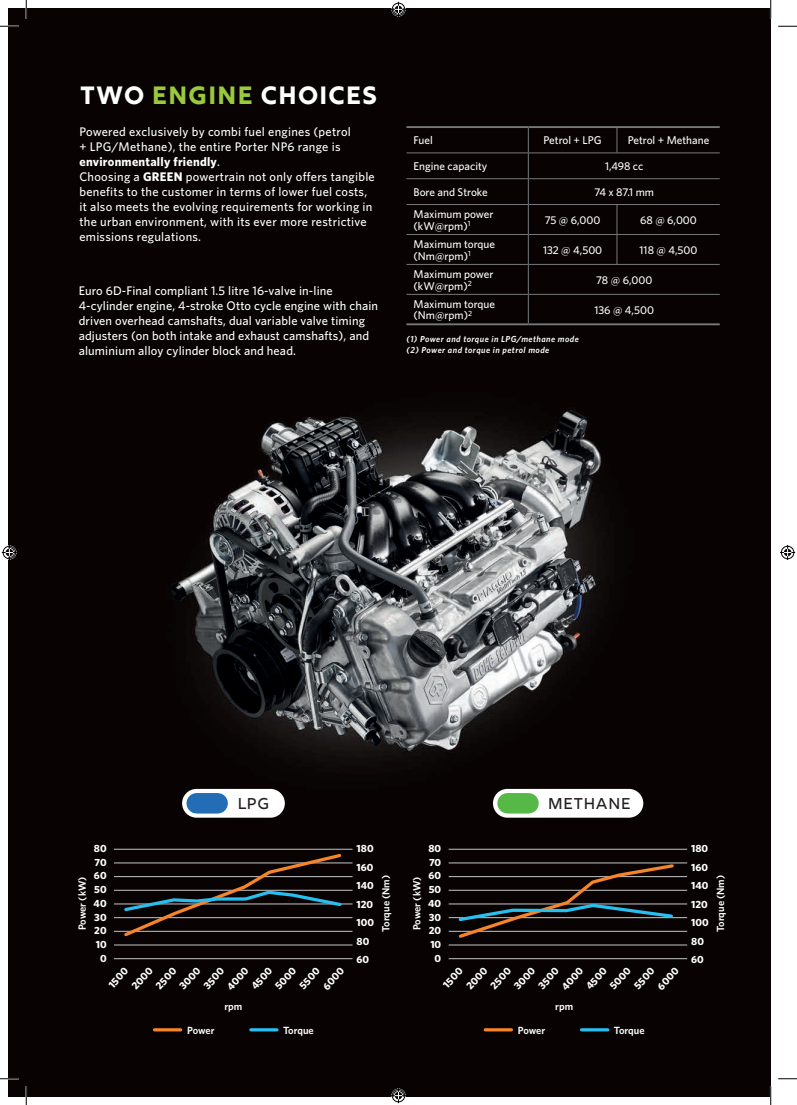
<style>
.page{position:relative;width:797px;height:1105px;background:#fff}
.page>*{position:absolute;margin:0;border:0;box-sizing:border-box;transform-origin:0 0}
.t1{font:25px "Rig Bold Face";color:#fff}
.t2{font:15.62px "Rig Medium Face";color:#231f20}
.t3{font:500 12.5px/15px "Whitney";letter-spacing:.01em;color:#fff}
.t4{font:500 11.25px/11.2px "Whitney";color:#fff}
.t5{font:700 10.38px/13.6px "Whitney";color:#fff;text-align:right}
.t6{font:600 10.38px "Whitney";color:#fff}
.t7{font:italic 600 8.75px/10.5px "Whitney";letter-spacing:.05em;color:#fff}
.s1{color:#99ca3b}
.s2{font-weight:700}
</style>
<div class="page">
<img style="left:9px;top:9px;width:761px;height:1087px">
<svg style="left:182px;top:789px;width:103px;height:29px"></svg>
<div style="left:197px;top:793px;width:21px;height:20px;background:#226db6"></div>
<hr style="left:114px;top:958px;width:238px;height:1px;background:#bcbdc0">
<hr style="left:114px;top:944px;width:238px;height:1px;background:#bcbdc0">
<hr style="left:114px;top:931px;width:238px;height:1px;background:#bcbdc0">
<hr style="left:114px;top:917px;width:238px;height:1px;background:#bcbdc0">
<hr style="left:114px;top:903px;width:238px;height:1px;background:#bcbdc0">
<hr style="left:114px;top:890px;width:238px;height:1px;background:#bcbdc0">
<hr style="left:114px;top:876px;width:238px;height:1px;background:#bcbdc0">
<hr style="left:114px;top:862px;width:238px;height:1px;background:#bcbdc0">
<hr style="left:114px;top:849px;width:238px;height:1px;background:#bcbdc0">
<svg style="left:122px;top:852px;width:222px;height:87px;background:#1e1b19"></svg>
<hr style="left:154px;top:1028px;width:27px;height:3px;background:#f5842a">
<hr style="left:251px;top:1028px;width:26px;height:3px;background:#26bff0">
<hr style="left:485px;top:1028px;width:26px;height:3px;background:#f5842a">
<hr style="left:581px;top:1028px;width:26px;height:3px;background:#26bff0">
<hr style="left:448px;top:958px;width:239px;height:1px;background:#bcbdc0">
<hr style="left:448px;top:944px;width:239px;height:1px;background:#bcbdc0">
<hr style="left:448px;top:931px;width:239px;height:1px;background:#bcbdc0">
<hr style="left:448px;top:917px;width:239px;height:1px;background:#bcbdc0">
<hr style="left:448px;top:903px;width:239px;height:1px;background:#bcbdc0">
<hr style="left:448px;top:890px;width:239px;height:1px;background:#bcbdc0">
<hr style="left:448px;top:876px;width:239px;height:1px;background:#bcbdc0">
<hr style="left:448px;top:862px;width:239px;height:1px;background:#bcbdc0">
<hr style="left:448px;top:849px;width:239px;height:1px;background:#bcbdc0">
<svg style="left:456px;top:862px;width:220px;height:78px;background:#201e1b"></svg>
<svg style="left:616px;top:128px;width:1px;height:25px"></svg>
<hr style="left:406px;top:153px;width:122px;height:1px;background:#76787b">
<hr style="left:528px;top:153px;width:89px;height:1px;background:#76787b">
<hr style="left:617px;top:153px;width:102px;height:1px;background:#76787b">
<hr style="left:406px;top:178px;width:122px;height:1px;background:#76787b">
<hr style="left:528px;top:178px;width:89px;height:1px;background:#76787b">
<hr style="left:617px;top:178px;width:102px;height:1px;background:#76787b">
<hr style="left:406px;top:204px;width:122px;height:1px;background:#76787b">
<hr style="left:528px;top:204px;width:89px;height:1px;background:#76787b">
<hr style="left:617px;top:204px;width:102px;height:1px;background:#76787b">
<hr style="left:406px;top:234px;width:122px;height:1px;background:#76787b">
<hr style="left:528px;top:234px;width:89px;height:1px;background:#76787b">
<hr style="left:617px;top:234px;width:102px;height:1px;background:#76787b">
<svg style="left:616px;top:205px;width:1px;height:59px"></svg>
<hr style="left:406px;top:264px;width:122px;height:1px;background:#76787b">
<hr style="left:528px;top:264px;width:89px;height:1px;background:#76787b">
<hr style="left:617px;top:264px;width:102px;height:1px;background:#76787b">
<hr style="left:406px;top:294px;width:122px;height:1px;background:#76787b">
<hr style="left:528px;top:294px;width:89px;height:1px;background:#76787b">
<svg style="left:528px;top:128px;width:1px;height:195px"></svg>
<hr style="left:617px;top:294px;width:102px;height:1px;background:#76787b">
<hr style="left:406px;top:323px;width:122px;height:2px;background:#76787b">
<hr style="left:528px;top:323px;width:89px;height:2px;background:#76787b">
<hr style="left:617px;top:323px;width:102px;height:2px;background:#76787b">
<hr style="left:406px;top:126px;width:122px;height:2px;background:#76787b">
<hr style="left:528px;top:126px;width:89px;height:2px;background:#76787b">
<hr style="left:617px;top:126px;width:102px;height:2px;background:#76787b">
<div style="left:493px;top:789px;width:150px;height:29px;background:#fff;border-radius:14px"></div>
<div style="left:507px;top:793px;width:21px;height:20px;background:#56b947"></div>
<svg style="left:0;top:25px;width:19px;height:2px"></svg>
<svg style="left:778px;top:25px;width:19px;height:2px"></svg>
<svg style="left:0;top:1078px;width:19px;height:1px"></svg>
<svg style="left:778px;top:1078px;width:19px;height:1px"></svg>
<svg style="left:25px;top:0;width:2px;height:19px"></svg>
<svg style="left:25px;top:1086px;width:2px;height:19px"></svg>
<svg style="left:770px;top:0;width:1px;height:19px"></svg>
<svg style="left:770px;top:1086px;width:1px;height:19px"></svg>
<svg style="left:391px;top:2px;width:15px;height:15px"></svg>
<svg style="left:391px;top:1088px;width:15px;height:15px"></svg>
<svg style="left:2px;top:545px;width:15px;height:15px"></svg>
<svg style="left:780px;top:545px;width:15px;height:15px"></svg>
<h1 class="t1" style="left:79px;top:79px;width:299px">TWO <span class="s1">ENGINE</span> CHOICES</h1>
<p class="t3" style="left:79px;top:124px;width:297px">Powered exclusively by combi fuel engines (petrol<br>+ LPG/Methane), the entire Porter NP6 range is <span class="s2">environmentally friendly</span>.<br>Choosing a <span class="s2">GREEN</span> powertrain not only offers tangible benefits to the customer in terms of lower fuel costs, it also meets the evolving requirements for working in the urban environment, with its ever more restrictive emissions regulations.</p>
<p class="t3" style="left:79px;top:283px;width:301px">Euro 6D-Final compliant 1.5 litre 16-valve in-line 4-cylinder engine, 4-stroke Otto cycle engine with chain driven overhead camshafts, dual variable valve timing adjusters (on both intake and exhaust camshafts), and aluminium alloy cylinder block and head.</p>
<p class="t4" style="left:413px;top:135px;width:21px">Fuel</p>
<p class="t4" style="left:543px;top:135px;width:60px">Petrol + LPG</p>
<p class="t4" style="left:627px;top:135px;width:83px">Petrol + Methane</p>
<p class="t4" style="left:413px;top:161px;width:75px">Engine capacity</p>
<p class="t4" style="left:605px;top:161px;width:40px">1,498 cc</p>
<p class="t4" style="left:413px;top:186px;width:76px">Bore and Stroke</p>
<p class="t4" style="left:594px;top:186px;width:61px">74 x 87.1 mm</p>
<p class="t4" style="left:413px;top:209px;width:81px">Maximum power (kW@rpm)<sup>1</sup></p>
<p class="t4" style="left:545px;top:214px;width:57px">75 @ 6,000</p>
<p class="t4" style="left:640px;top:214px;width:58px">68 @ 6,000</p>
<p class="t4" style="left:413px;top:239px;width:83px">Maximum torque (Nm@rpm)<sup>1</sup></p>
<p class="t4" style="left:543px;top:244px;width:61px">132 @ 4,500</p>
<p class="t4" style="left:639px;top:244px;width:59px">118 @ 4,500</p>
<p class="t4" style="left:413px;top:269px;width:81px">Maximum power (kW@rpm)<sup>2</sup></p>
<p class="t4" style="left:596px;top:274px;width:58px">78 @ 6,000</p>
<p class="t4" style="left:413px;top:298px;width:83px">Maximum torque (Nm@rpm)<sup>2</sup></p>
<p class="t4" style="left:594px;top:304px;width:61px">136 @ 4,500</p>
<p class="t7" style="left:406px;top:334px;width:174px">(1) Power and torque in LPG/methane mode (2) Power and torque in petrol mode</p>
<p class="t2" style="left:237px;top:794px;width:34px">LPG</p>
<p class="t2" style="left:548px;top:794px;width:85px">METHANE</p>
<p class="t5" style="left:94px;top:841px;width:14px">80<br>70<br>60<br>50<br>40<br>30<br>20<br>10<br>0</p>
<p class="t5" style="left:356px;top:839px;width:19px;line-height:18.5px;text-align:left">180<br>160<br>140<br>120<br>100<br>80<br>60</p>
<p class="t6" style="left:75px;top:930px;width:55px;rotate:-90deg">Power (kW)</p>
<p class="t6" style="left:379px;top:932px;width:59px;rotate:-90deg">Torque (Nm)</p>
<p class="t5" style="left:428px;top:841px;width:14px">80<br>70<br>60<br>50<br>40<br>30<br>20<br>10<br>0</p>
<p class="t5" style="left:691px;top:839px;width:19px;line-height:18.5px;text-align:left">180<br>160<br>140<br>120<br>100<br>80<br>60</p>
<p class="t6" style="left:410px;top:930px;width:55px;rotate:-90deg">Power (kW)</p>
<p class="t6" style="left:713px;top:932px;width:59px;rotate:-90deg">Torque (Nm)</p>
<p class="t5" style="left:105px;top:981px;width:25px;rotate:-47deg">1500</p>
<p class="t5" style="left:128px;top:983px;width:27px;rotate:-47deg">2000</p>
<p class="t5" style="left:152px;top:982px;width:26px;rotate:-47deg">2500</p>
<p class="t5" style="left:176px;top:983px;width:27px;rotate:-47deg">3000</p>
<p class="t5" style="left:200px;top:982px;width:26px;rotate:-47deg">3500</p>
<p class="t5" style="left:224px;top:983px;width:28px;rotate:-47deg">4000</p>
<p class="t5" style="left:248px;top:983px;width:27px;rotate:-47deg">4500</p>
<p class="t5" style="left:272px;top:983px;width:27px;rotate:-47deg">5000</p>
<p class="t5" style="left:296px;top:982px;width:26px;rotate:-47deg">5500</p>
<p class="t5" style="left:319px;top:983px;width:27px;rotate:-47deg">6000</p>
<p class="t5" style="left:440px;top:981px;width:25px;rotate:-47deg">1500</p>
<p class="t5" style="left:463px;top:983px;width:27px;rotate:-47deg">2000</p>
<p class="t5" style="left:487px;top:982px;width:26px;rotate:-47deg">2500</p>
<p class="t5" style="left:511px;top:983px;width:27px;rotate:-47deg">3000</p>
<p class="t5" style="left:535px;top:982px;width:26px;rotate:-47deg">3500</p>
<p class="t5" style="left:558px;top:983px;width:28px;rotate:-47deg">4000</p>
<p class="t5" style="left:582px;top:983px;width:27px;rotate:-47deg">4500</p>
<p class="t5" style="left:606px;top:983px;width:27px;rotate:-47deg">5000</p>
<p class="t5" style="left:630px;top:982px;width:26px;rotate:-47deg">5500</p>
<p class="t5" style="left:654px;top:983px;width:27px;rotate:-47deg">6000</p>
<p class="t6" style="left:224px;top:999px;width:19px">rpm</p>
<p class="t6" style="left:555px;top:999px;width:19px">rpm</p>
<p class="t6" style="left:187px;top:1023px;width:29px">Power</p>
<p class="t6" style="left:283px;top:1023px;width:32px">Torque</p>
<p class="t6" style="left:518px;top:1023px;width:29px">Power</p>
<p class="t6" style="left:614px;top:1023px;width:32px">Torque</p>
</div>
